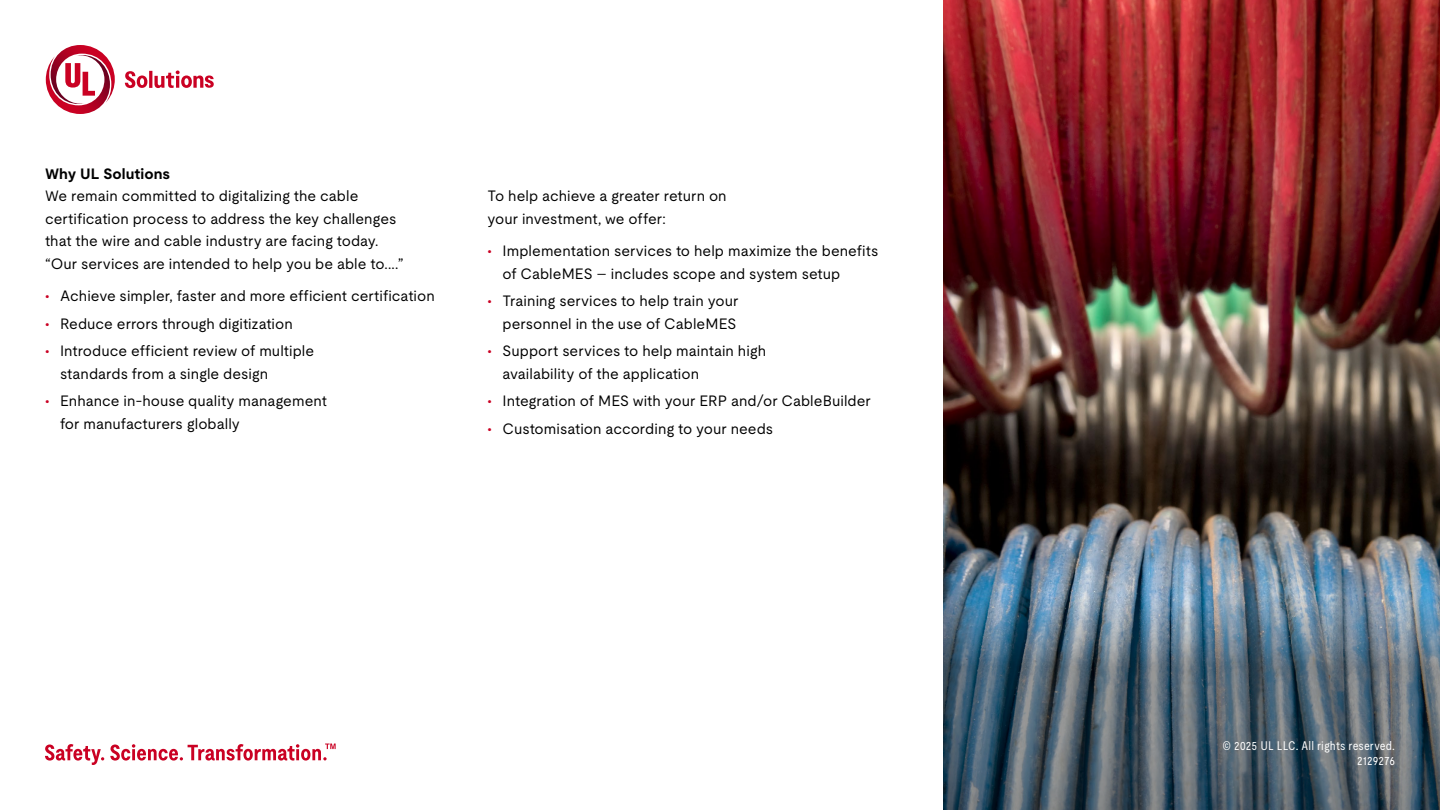
<style>
.page{position:relative;width:1440px;height:810px;background:#fff}
.page>*{position:absolute;margin:0;border:0;box-sizing:border-box;transform-origin:0 0}
.t1{font:15px/22.5px "UL Moderat";color:#000}
.t2{font:700 15px "UL Moderat";letter-spacing:.005em;color:#000}
.t3{font:condensed 12.5px/15px "UL Moderat";letter-spacing:.005em;color:#fff;text-align:right}
.s1{color:#ca0123}
</style>
<div class="page">
<img style="left:943px;top:0;width:497px;height:529px">
<svg style="left:46px;top:45px;width:168px;height:69px"></svg>
<svg style="left:45px;top:744px;width:291px;height:21px"></svg>
<img style="left:943px;top:529px;width:497px;height:281px">
<p class="t2" style="left:45px;top:162px;width:127px">Why UL Solutions</p>
<p class="t1" style="left:45px;top:184px;width:360px">We remain committed to digitalizing the cable certification process to address the key challenges that the wire and cable industry are facing today. “Our services are intended to help you be able to....”</p>
<p class="t1" style="left:45px;top:284px;width:391px"><span class="s1">•</span> Achieve simpler, faster and more efficient certification</p>
<p class="t1" style="left:45px;top:312px;width:249px"><span class="s1">•</span> Reduce errors through digitization</p>
<p class="t1" style="left:60px;top:339px;width:256px;text-indent:-15px"><span class="s1">•</span> Introduce efficient review of multiple standards from a single design</p>
<p class="t1" style="left:60px;top:389px;width:269px;text-indent:-15px"><span class="s1">•</span> Enhance in-house quality management for manufacturers globally</p>
<p class="t1" style="left:488px;top:184px;width:241px">To help achieve a greater return on your investment, we offer:</p>
<p class="t1" style="left:502px;top:239px;width:377px;text-indent:-15px"><span class="s1">•</span> Implementation services to help maximize the benefits of CableMES – includes scope and system setup</p>
<p class="t1" style="left:488px;top:289px;width:253px;text-align:right"><span class="s1">•</span> Training services to help train your personnel in the use of CableMES</p>
<p class="t1" style="left:502px;top:339px;width:265px;text-indent:-15px"><span class="s1">•</span> Support services to help maintain high availability of the application</p>
<p class="t1" style="left:488px;top:389px;width:385px"><span class="s1">•</span> Integration of MES with your ERP and/or CableBuilder</p>
<p class="t1" style="left:488px;top:417px;width:287px"><span class="s1">•</span> Customisation according to your needs</p>
<p class="t3" style="left:1222px;top:738px;width:174px">© 2025 UL LLC. All rights reserved.<br>2129276</p>
</div>
